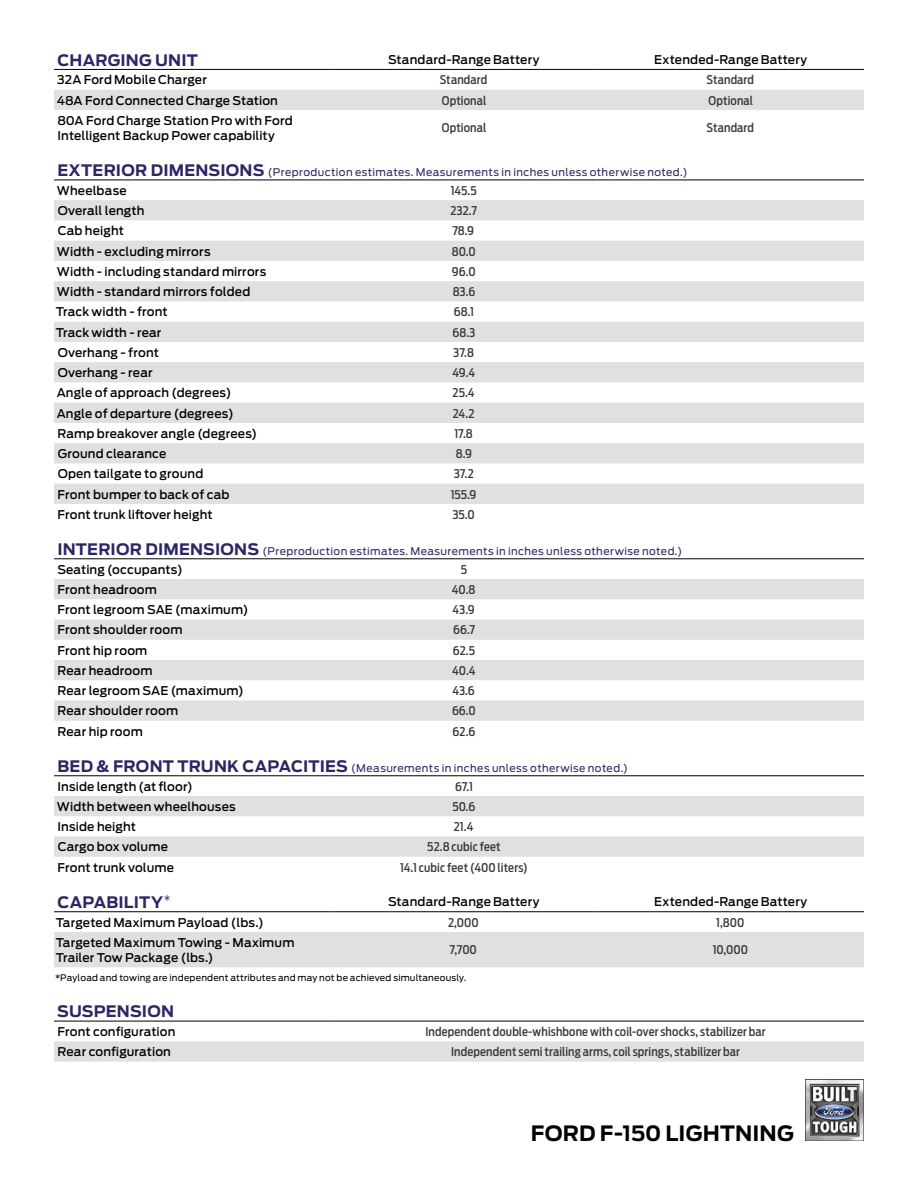
<style>
.page{position:relative;width:918px;height:1188px;background:#fff}
.page>*{position:absolute;margin:0;border:0;box-sizing:border-box;transform-origin:0 0}
.t1{font:700 21px "Ford Antenna";letter-spacing:.01em;color:#000}
.t2{font:700 15.75px "Ford Antenna";letter-spacing:.015em;color:#2b2765}
.t3{font:500 12px/15px "Ford Antenna";letter-spacing:.01em;color:#000}
.t4{font:500 12px "Ford Antenna Cond";letter-spacing:.01em;color:#393939}
.t5{font:10.5px "Ford Antenna";letter-spacing:.04em;color:#2b2765}
.t6{font:9px "Ford Antenna";letter-spacing:.02em;color:#000}
.s1{font-weight:700;font-size:15.75px}
</style>
<div class="page">
<img style="left:806px;top:1079px;width:58px;height:62px">
<div style="left:54px;top:90px;width:810px;height:20px;background:#e0e0e0"></div>
<hr style="left:54px;top:69px;width:276px;height:1px;background:#000">
<hr style="left:330px;top:69px;width:267px;height:1px;background:#000">
<hr style="left:597px;top:69px;width:267px;height:1px;background:#000">
<svg style="left:54px;top:200px;width:810px;height:304px;fill:#e0e0e0"></svg>
<hr style="left:54px;top:180px;width:276px;height:1px;background:#000">
<hr style="left:330px;top:180px;width:267px;height:1px;background:#000">
<hr style="left:597px;top:180px;width:267px;height:1px;background:#000">
<svg style="left:54px;top:579px;width:810px;height:142px;fill:#e0e0e0"></svg>
<hr style="left:54px;top:559px;width:276px;height:1px;background:#000">
<hr style="left:330px;top:559px;width:267px;height:1px;background:#000">
<hr style="left:597px;top:559px;width:267px;height:1px;background:#000">
<svg style="left:54px;top:796px;width:810px;height:61px;fill:#e0e0e0"></svg>
<hr style="left:54px;top:776px;width:276px;height:1px;background:#000">
<hr style="left:330px;top:776px;width:267px;height:1px;background:#000">
<hr style="left:597px;top:776px;width:267px;height:1px;background:#000">
<div style="left:54px;top:932px;width:810px;height:35px;background:#e0e0e0"></div>
<hr style="left:54px;top:911px;width:276px;height:1px;background:#000">
<hr style="left:330px;top:911px;width:267px;height:1px;background:#000">
<hr style="left:597px;top:911px;width:267px;height:1px;background:#000">
<svg style="left:54px;top:1041px;width:810px;height:21px;background:#e1e1e1"></svg>
<hr style="left:54px;top:1021px;width:276px;height:1px;background:#000">
<hr style="left:330px;top:1021px;width:534px;height:1px;background:#000">
<h2 class="t2" style="left:58px;top:46px;width:142px">CHARGING UNIT</h2>
<p class="t3" style="left:388px;top:51px;width:153px">Standard-Range Battery</p>
<p class="t3" style="left:654px;top:51px;width:154px">Extended-Range Battery</p>
<p class="t3" style="left:57px;top:71px;width:151px">32A Ford Mobile Charger</p>
<p class="t4" style="left:440px;top:70px;width:49px">Standard</p>
<p class="t4" style="left:707px;top:70px;width:49px">Standard</p>
<p class="t3" style="left:57px;top:91px;width:223px">48A Ford Connected Charge Station</p>
<p class="t4" style="left:442px;top:90px;width:46px">Optional</p>
<p class="t4" style="left:709px;top:90px;width:46px">Optional</p>
<p class="t3" style="left:57px;top:112px;width:237px">80A Ford Charge Station Pro with Ford<br>Intelligent Backup Power capability</p>
<p class="t4" style="left:442px;top:118px;width:46px">Optional</p>
<p class="t4" style="left:707px;top:118px;width:49px">Standard</p>
<p class="t5" style="left:57px;top:163px;width:632px"><span class="s1">EXTERIOR DIMENSIONS</span> (Preproduction estimates. Measurements in inches unless otherwise noted.)</p>
<p class="t3" style="left:57px;top:182px;width:71px">Wheelbase</p>
<p class="t4" style="left:451px;top:180px;width:28px">145.5</p>
<p class="t3" style="left:58px;top:202px;width:88px">Overall length</p>
<p class="t4" style="left:450px;top:200px;width:28px">232.7</p>
<p class="t3" style="left:58px;top:222px;width:68px">Cab height</p>
<p class="t4" style="left:452px;top:221px;width:23px">78.9</p>
<p class="t3" style="left:57px;top:242px;width:155px">Width - excluding mirrors</p>
<p class="t4" style="left:452px;top:241px;width:25px">80.0</p>
<p class="t3" style="left:57px;top:263px;width:211px">Width - including standard mirrors</p>
<p class="t4" style="left:452px;top:261px;width:25px">96.0</p>
<p class="t3" style="left:57px;top:283px;width:195px">Width - standard mirrors folded</p>
<p class="t4" style="left:453px;top:281px;width:24px">83.6</p>
<p class="t3" style="left:56px;top:303px;width:114px">Track width - front</p>
<p class="t4" style="left:454px;top:302px;width:22px">68.1</p>
<p class="t3" style="left:56px;top:323px;width:107px">Track width - rear</p>
<p class="t4" style="left:452px;top:322px;width:24px">68.3</p>
<p class="t3" style="left:58px;top:344px;width:103px">Overhang - front</p>
<p class="t4" style="left:453px;top:342px;width:22px">37.8</p>
<p class="t3" style="left:58px;top:364px;width:97px">Overhang - rear</p>
<p class="t4" style="left:452px;top:362px;width:24px">49.4</p>
<p class="t3" style="left:57px;top:384px;width:176px">Angle of approach (degrees)</p>
<p class="t4" style="left:453px;top:382px;width:24px">25.4</p>
<p class="t3" style="left:57px;top:404px;width:178px">Angle of departure (degrees)</p>
<p class="t4" style="left:453px;top:403px;width:23px">24.2</p>
<p class="t3" style="left:58px;top:425px;width:201px">Ramp breakover angle (degrees)</p>
<p class="t4" style="left:454px;top:423px;width:20px">17.8</p>
<p class="t3" style="left:58px;top:445px;width:110px">Ground clearance</p>
<p class="t4" style="left:456px;top:443px;width:18px">8.9</p>
<p class="t3" style="left:58px;top:465px;width:147px">Open tailgate to ground</p>
<p class="t4" style="left:454px;top:463px;width:22px">37.2</p>
<p class="t3" style="left:58px;top:485px;width:173px">Front bumper to back of cab</p>
<p class="t4" style="left:451px;top:484px;width:27px">155.9</p>
<p class="t3" style="left:58px;top:506px;width:157px">Front trunk liftover height</p>
<p class="t4" style="left:452px;top:504px;width:24px">35.0</p>
<p class="t5" style="left:57px;top:542px;width:626px"><span class="s1">INTERIOR DIMENSIONS</span> (Preproduction estimates. Measurements in inches unless otherwise noted.)</p>
<p class="t3" style="left:57px;top:561px;width:127px">Seating (occupants)</p>
<p class="t4" style="left:461px;top:559px;width:8px">5</p>
<p class="t3" style="left:58px;top:581px;width:101px">Front headroom</p>
<p class="t4" style="left:452px;top:579px;width:25px">40.8</p>
<p class="t3" style="left:58px;top:601px;width:192px">Front legroom SAE (maximum)</p>
<p class="t4" style="left:453px;top:599px;width:23px">43.9</p>
<p class="t3" style="left:58px;top:621px;width:127px">Front shoulder room</p>
<p class="t4" style="left:453px;top:620px;width:23px">66.7</p>
<p class="t3" style="left:58px;top:641px;width:91px">Front hip room</p>
<p class="t4" style="left:453px;top:640px;width:24px">62.5</p>
<p class="t3" style="left:58px;top:662px;width:96px">Rear headroom</p>
<p class="t4" style="left:452px;top:660px;width:25px">40.4</p>
<p class="t3" style="left:58px;top:682px;width:188px">Rear legroom SAE (maximum)</p>
<p class="t4" style="left:453px;top:680px;width:24px">43.6</p>
<p class="t3" style="left:58px;top:702px;width:122px">Rear shoulder room</p>
<p class="t4" style="left:452px;top:701px;width:25px">66.0</p>
<p class="t3" style="left:58px;top:722px;width:87px">Rear hip room</p>
<p class="t4" style="left:453px;top:721px;width:24px">62.6</p>
<p class="t5" style="left:57px;top:759px;width:572px"><span class="s1">BED &amp; FRONT TRUNK CAPACITIES</span> (Measurements in inches unless otherwise noted.)</p>
<p class="t3" style="left:58px;top:778px;width:137px">Inside length (at floor)</p>
<p class="t4" style="left:455px;top:776px;width:19px">67.1</p>
<p class="t3" style="left:57px;top:798px;width:180px">Width between wheelhouses</p>
<p class="t4" style="left:452px;top:796px;width:25px">50.6</p>
<p class="t3" style="left:58px;top:818px;width:80px">Inside height</p>
<p class="t4" style="left:454px;top:816px;width:21px">21.4</p>
<p class="t3" style="left:58px;top:838px;width:112px">Cargo box volume</p>
<p class="t4" style="left:427px;top:837px;width:75px">52.8 cubic feet</p>
<p class="t3" style="left:58px;top:858px;width:118px">Front trunk volume</p>
<p class="t4" style="left:400px;top:857px;width:129px">14.1 cubic feet (400 liters)</p>
<h2 class="t2" style="left:58px;top:888px;width:115px">CAPABILITY<sup>*</sup></h2>
<p class="t3" style="left:388px;top:893px;width:153px">Standard-Range Battery</p>
<p class="t3" style="left:654px;top:893px;width:154px">Extended-Range Battery</p>
<p class="t3" style="left:56px;top:914px;width:210px">Targeted Maximum Payload (lbs.)</p>
<p class="t4" style="left:448px;top:912px;width:32px">2,000</p>
<p class="t4" style="left:716px;top:912px;width:30px">1,800</p>
<p class="t3" style="left:56px;top:934px;width:240px">Targeted Maximum Towing - Maximum<br>Trailer Tow Package (lbs.)</p>
<p class="t4" style="left:450px;top:940px;width:29px">7,700</p>
<p class="t4" style="left:713px;top:940px;width:37px">10,000</p>
<p class="t6" style="left:55px;top:970px;width:413px">*Payload and towing are independent attributes and may not be achieved simultaneously.</p>
<h2 class="t2" style="left:57px;top:997px;width:118px">SUSPENSION</h2>
<p class="t3" style="left:58px;top:1023px;width:119px">Front configuration</p>
<p class="t4" style="left:425px;top:1021px;width:342px">Independent double-whishbone with coil-over shocks, stabilizer bar</p>
<p class="t3" style="left:58px;top:1043px;width:115px">Rear configuration</p>
<p class="t4" style="left:451px;top:1041px;width:290px">Independent semi trailing arms, coil springs, stabilizer bar</p>
<h1 class="t1" style="left:531px;top:1114px;width:264px">FORD F-150 LIGHTNING</h1>
</div>
